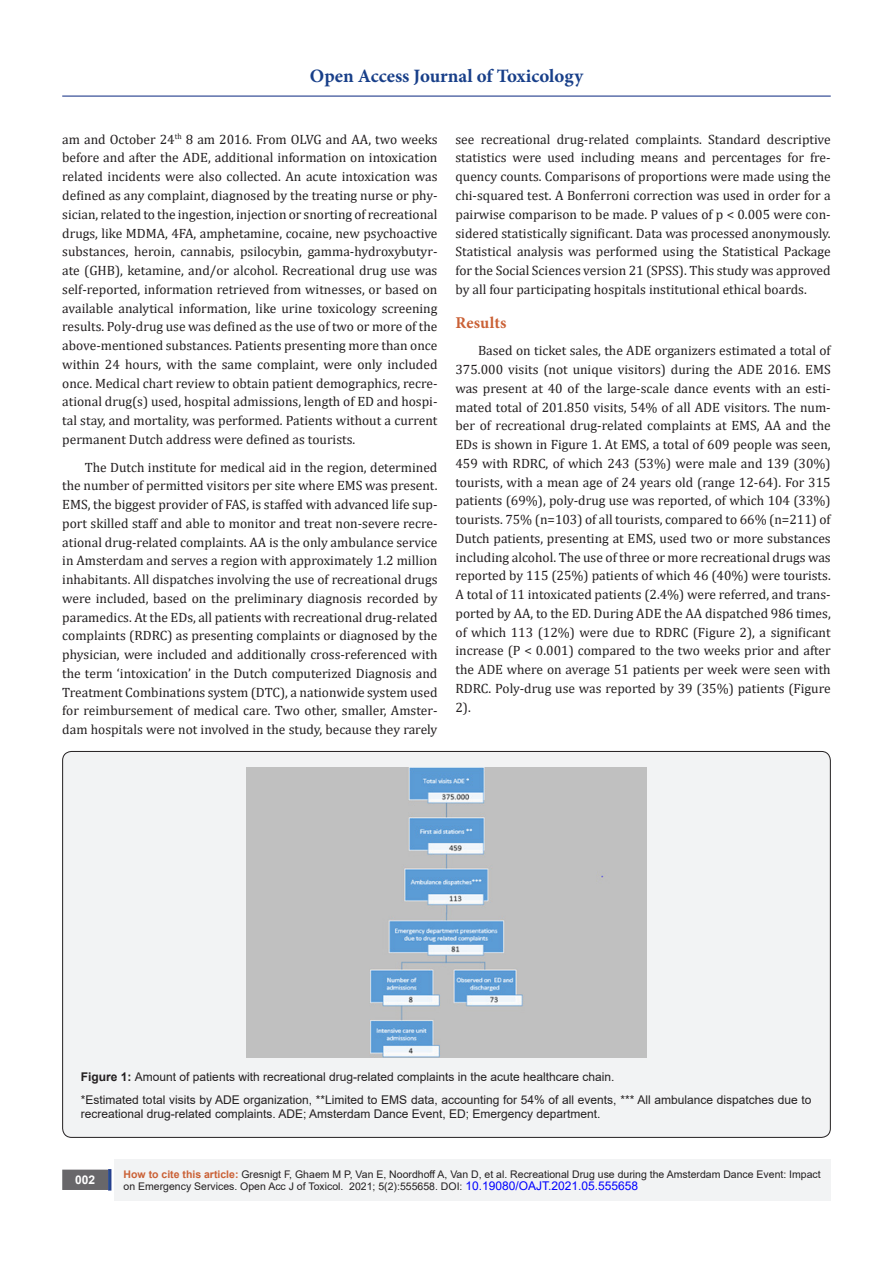
<style>
.page{position:relative;width:893px;height:1263px;background:#fff}
.page>*{position:absolute;margin:0;border:0;box-sizing:border-box;transform-origin:0 0}
.t1{font:700 18.9px "Minion Pro";color:#183f89}
.t2{font:700 16.5px "Minion Pro";letter-spacing:.01em;color:#ca6035}
.t3{font:13.5px/18.8px "Cambria";color:#231f20;text-align:justify}
.t4{font:12px/23.4px "Arial";color:#231f20}
.t5{font:700 12px "Arial";color:#fff}
.t6{font:10.5px/12.6px "Arial";color:#231f20}
.s1{font-weight:700}
.s2{font-weight:700;color:#ca6035}
.s3{font-size:12px;color:#00f}
</style>
<div class="page">
<div style="left:115px;top:1160px;width:716px;height:41px;background:#f2f3f4"></div>
<div style="left:63px;top:1170px;width:44px;height:19px;background:#68676a"></div>
<div style="left:62px;top:1169px;width:46px;height:21px;border:2px solid #68676a"></div>
<div style="left:108px;top:1169px;width:3px;height:21px;background:#1c6d90;border:2px solid #253f8e"></div>
<hr style="left:62px;top:96px;width:769px;height:1px;background:#253f8e">
<div style="left:63px;top:751px;width:767px;height:386px;background:#f2f3f4;border-radius:9px"></div>
<img style="left:247px;top:767px;width:400px;height:290px">
<h1 class="t1" style="left:310px;top:63px;width:275px">Open Access Journal of Toxicology</h1>
<p class="t3" style="left:62px;top:130px;width:377px">am and October 24<sup>th</sup> 8 am 2016. From OLVG and AA, two weeks before and after the ADE, additional information on intoxication related incidents were also collected. An acute intoxication was defined as any complaint, diagnosed by the treating nurse or phy&shy;sician, related to the ingestion, injection or snorting of recreational drugs, like MDMA, 4FA, amphetamine, cocaine, new psychoactive substances, heroin, cannabis, psilocybin, gamma-hydroxybutyr&shy;ate (GHB), ketamine, and/or alcohol. Recreational drug use was self-reported, information retrieved from witnesses, or based on available analytical information, like urine toxicology screening results. Poly-drug use was defined as the use of two or more of the above-mentioned substances. Patients presenting more than once within 24 hours, with the same complaint, were only included once. Medical chart review to obtain patient demographics, recre&shy;ational drug(s) used, hospital admissions, length of ED and hospi&shy;tal stay, and mortality, was performed. Patients without a current permanent Dutch address were defined as tourists.</p>
<p class="t3" style="left:62px;top:457px;width:377px;text-indent:22px">The Dutch institute for medical aid in the region, determined the number of permitted visitors per site where EMS was present.<br>EMS, the biggest provider of FAS, is staffed with advanced life sup&shy;port skilled staff and able to monitor and treat non-severe recre&shy;ational drug-related complaints. AA is the only ambulance service in Amsterdam and serves a region with approximately 1.2 million inhabitants. All dispatches involving the use of recreational drugs were included, based on the preliminary diagnosis recorded by paramedics. At the EDs, all patients with recreational drug-related complaints (RDRC) as presenting complaints or diagnosed by the physician, were included and additionally cross-referenced with the term ‘intoxication’ in the Dutch computerized Diagnosis and Treatment Combinations system (DTC), a nationwide system used for reimbursement of medical care. Two other, smaller, Amster&shy;dam hospitals were not involved in the study, because they rarely</p>
<p class="t3" style="left:455px;top:130px;width:377px">see recreational drug-related complaints. Standard descriptive statistics were used including means and percentages for fre&shy;quency counts. Comparisons of proportions were made using the chi-squared test. A Bonferroni correction was used in order for a pairwise comparison to be made. P values of p &lt; 0.005 were con&shy;sidered statistically significant. Data was processed anonymously.<br>Statistical analysis was performed using the Statistical Package for the Social Sciences version 21 (SPSS). This study was approved by all four participating hospitals institutional ethical boards.</p>
<p class="t2" style="left:455px;top:311px;width:52px">Results</p>
<p class="t3" style="left:455px;top:341px;width:377px;text-indent:22px">Based on ticket sales, the ADE organizers estimated a total of 375.000 visits (not unique visitors) during the ADE 2016. EMS was present at 40 of the large-scale dance events with an esti&shy;mated total of 201.850 visits, 54% of all ADE visitors. The num&shy;ber of recreational drug-related complaints at EMS, AA and the EDs is shown in Figure 1. At EMS, a total of 609 people was seen, 459 with RDRC, of which 243 (53%) were male and 139 (30%) tourists, with a mean age of 24 years old (range 12-64). For 315 patients (69%), poly-drug use was reported, of which 104 (33%) tourists. 75% (n=103) of all tourists, compared to 66% (n=211) of Dutch patients, presenting at EMS, used two or more substances including alcohol. The use of three or more recreational drugs was reported by 115 (25%) patients of which 46 (40%) were tourists.<br>A total of 11 intoxicated patients (2.4%) were referred, and trans&shy;ported by AA, to the ED. During ADE the AA dispatched 986 times, of which 113 (12%) were due to RDRC (Figure 2), a significant increase (P &lt; 0.001) compared to the two weeks prior and after the ADE where on average 51 patients per week were seen with RDRC. Poly-drug use was reported by 39 (35%) patients (Figure 2).</p>
<p class="t4" style="left:81px;top:1065px;width:732px"><span class="s1">Figure 1:</span> Amount of patients with recreational drug-related complaints in the acute healthcare chain.<br>*Estimated total visits by ADE organization, **Limited to EMS data, accounting for 54% of all events, *** All ambulance dispatches due to</p>
<p class="t4" style="left:81px;top:1102px;width:521px">recreational drug-related complaints. ADE; Amsterdam Dance Event, ED; Emergency department.</p>
<p class="t5" style="left:75px;top:1171px;width:22px">002</p>
<p class="t6" style="left:124px;top:1168px;width:699px"><span class="s2">How to cite this article:</span> Gresnigt F, Ghaem M P, Van E, Noordhoff A, Van D, et al. Recreational Drug use during the Amsterdam Dance Event: Impact on Emergency Services. Open Acc J of Toxicol. 2021; 5(2):555658. DOI: <span class="s3">10.19080/OAJT.2021.05.555658</span></p>
</div>
